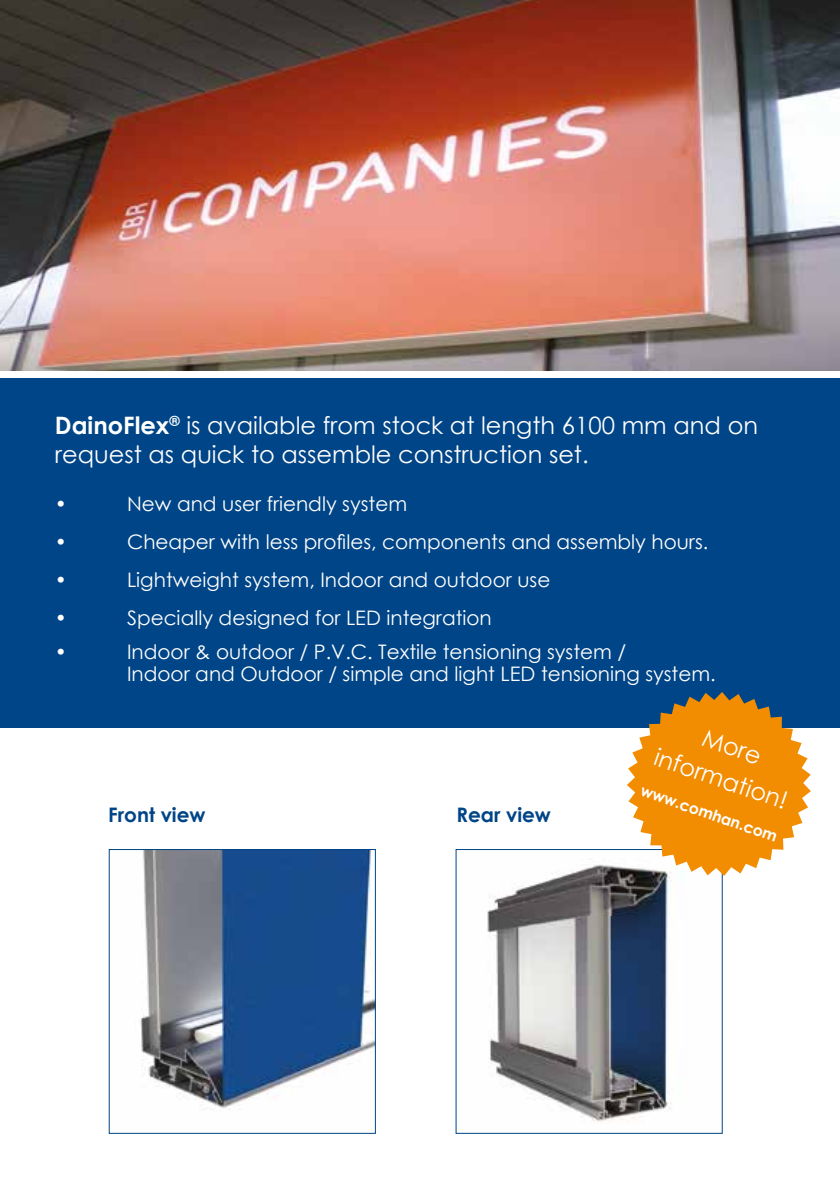
<style>
.page{position:relative;width:840px;height:1191px;background:#fff}
.page>*{position:absolute;margin:0;border:0;box-sizing:border-box;transform-origin:0 0}
.t1{font:24px/28.8px "Century Gothic";color:#fff}
.t2{font:20px/22px "Century Gothic";color:#fff}
.t3{font:700 20px "Century Gothic";color:#004587}
.t4{font:700 15.6px "Century Gothic";color:#fff}
.s1{font-weight:700}
</style>
<div class="page">
<img style="left:0;top:0;width:839px;height:370px">
<div style="left:0;top:378px;width:839px;height:349px;background:#004587"></div>
<img style="left:140px;top:851px;width:233px;height:259px">
<div style="left:109px;top:849px;width:266px;height:284px;border:1px solid #004587"></div>
<img style="left:487px;top:864px;width:184px;height:259px">
<svg style="left:626px;top:692px;width:184px;height:184px"></svg>
<p class="t1" style="left:55px;top:411px;width:704px"><span class="s1">DainoFlex</span><sup>®</sup> is available from stock at length 6100 mm and on request as quick to assemble construction set.</p>
<p class="t2" style="left:55px;top:492px;width:14px">•</p>
<p class="t2" style="left:127px;top:492px;width:281px">New and user friendly system</p>
<p class="t2" style="left:55px;top:530px;width:14px">•</p>
<p class="t2" style="left:127px;top:530px;width:582px">Cheaper with less profiles, components and assembly hours.</p>
<p class="t2" style="left:55px;top:568px;width:14px">•</p>
<p class="t2" style="left:127px;top:568px;width:424px">Lightweight system, Indoor and outdoor use</p>
<p class="t2" style="left:55px;top:606px;width:14px">•</p>
<p class="t2" style="left:127px;top:606px;width:366px">Specially designed for LED integration</p>
<p class="t2" style="left:55px;top:640px;width:14px">•</p>
<p class="t2" style="left:127px;top:640px;width:590px">Indoor &amp; outdoor / P.V.C. Textile tensioning system /<br>Indoor and Outdoor / simple and light LED tensioning system.</p>
<p class="t3" style="left:108px;top:799px;width:99px">Front view</p>
<p class="t3" style="left:456px;top:799px;width:96px">Rear view</p>
<p class="t1" style="left:671px;top:708px;width:141px;line-height:33.6px;text-align:center;rotate:19deg">More information!</p>
<p class="t4" style="left:644px;top:778px;width:145px;rotate:19deg">www.comhan.com</p>
</div>
